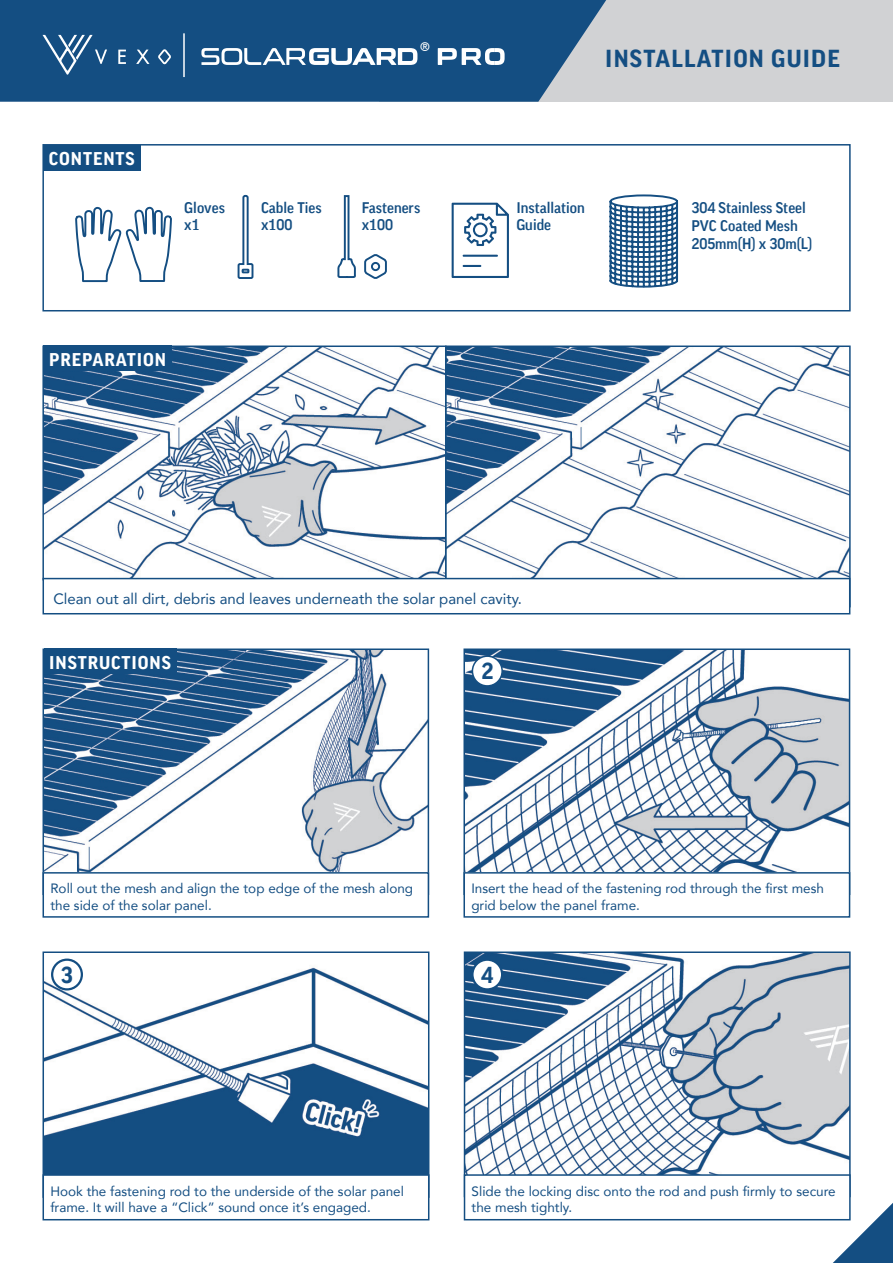
<style>
.page{position:relative;width:893px;height:1263px;background:#fff}
.page>*{position:absolute;margin:0;border:0;box-sizing:border-box;transform-origin:0 0}
.Paragraph_1{font:700 24px "FF Good Pro";letter-spacing:.05em;color:#144e82}
.Paragraph_Style_1{font:700 22.5px "FF Good Pro";color:#144e82}
.Paragraph_1-2{font:700 18px "FF Good Pro";letter-spacing:.05em;color:#fff}
.Paragraph_Style_1-2{font:500 15px "FF Good Pro";color:#144e82}
.Paragraph_Style_1-3{font:15px "Avenir";color:#144e82}
.Paragraph_Style_1-4{font:13.5px/16.2px "Avenir";color:#144e82}
.t1{font:700 12.3px "DIN Alternate";color:#fff}
</style>
<div class="page">
<img style="left:466px;top:651px;width:381px;height:221px">
<div style="left:463px;top:648px;width:387px;height:247px;border:2px solid #144e82"></div>
<img style="left:46px;top:651px;width:380px;height:221px">
<div style="left:43px;top:648px;width:386px;height:247px;border:2px solid #144e82"></div>
<div style="left:42px;top:144px;width:809px;height:167px;border:2px solid #144e82"></div>
<div style="left:379px;top:0;width:514px;height:101px;background:#d1d2d4"></div>
<svg style="left:0;top:0;width:606px;height:102px;fill:#144e82"></svg>
<svg style="left:201px;top:48px;width:216px;height:17px"></svg>
<svg style="left:438px;top:48px;width:67px;height:17px"></svg>
<svg style="left:43px;top:35px;width:64px;height:40px"></svg>
<svg style="left:118px;top:50px;width:8px;height:14px"></svg>
<svg style="left:136px;top:50px;width:14px;height:14px"></svg>
<svg style="left:158px;top:49px;width:13px;height:15px"></svg>
<hr style="left:183px;top:33px;width:2px;height:44px;background:#fff">
<svg style="left:833px;top:1203px;width:60px;height:60px"></svg>
<img style="left:45px;top:348px;width:398px;height:229px">
<div style="left:42px;top:345px;width:404px;height:235px;border:2px solid #144e82"></div>
<div style="left:44px;top:345px;width:128px;height:26px;background:#144e82"></div>
<div style="left:44px;top:648px;width:132px;height:26px;background:#144e82"></div>
<div style="left:43px;top:145px;width:97px;height:26px;background:#144e82"></div>
<img style="left:448px;top:348px;width:400px;height:230px">
<div style="left:445px;top:345px;width:406px;height:262px;border:2px solid #144e82"></div>
<div style="left:43px;top:579px;width:807px;height:35px;background:#fff"></div>
<div style="left:43px;top:578px;width:807px;height:36px;border:2px solid #144e82"></div>
<svg style="left:75px;top:206px;width:97px;height:77px"></svg>
<svg style="left:237px;top:194px;width:17px;height:85px"></svg>
<svg style="left:364px;top:254px;width:23px;height:25px"></svg>
<svg style="left:337px;top:195px;width:19px;height:83px"></svg>
<svg style="left:452px;top:203px;width:57px;height:75px"></svg>
<svg style="left:609px;top:194px;width:70px;height:94px"></svg>
<div style="left:472px;top:656px;width:30px;height:30px;background:#fff;border-radius:50%"></div>
<div style="left:472px;top:655px;width:31px;height:32px;border:2px solid #144e82;border-radius:50%"></div>
<div style="left:464px;top:873px;width:385px;height:44px;background:#fff"></div>
<div style="left:463px;top:872px;width:387px;height:46px;border:2px solid #144e82"></div>
<div style="left:43px;top:873px;width:385px;height:44px;background:#fff"></div>
<div style="left:43px;top:872px;width:386px;height:46px;border:2px solid #144e82"></div>
<img style="left:46px;top:961px;width:380px;height:213px">
<div style="left:43px;top:951px;width:386px;height:247px;border:2px solid #144e82"></div>
<img style="left:467px;top:954px;width:381px;height:220px">
<div style="left:464px;top:951px;width:387px;height:246px;border:2px solid #144e82"></div>
<div style="left:52px;top:960px;width:30px;height:29px;background:#fff;border-radius:50%"></div>
<div style="left:51px;top:958px;width:32px;height:32px;border:2px solid #144e82;border-radius:50%"></div>
<div style="left:43px;top:1175px;width:386px;height:45px;background:#fff"></div>
<div style="left:43px;top:1174px;width:386px;height:46px;border:2px solid #144e82"></div>
<div style="left:464px;top:1175px;width:386px;height:45px;background:#fff"></div>
<div style="left:464px;top:1174px;width:387px;height:46px;border:2px solid #144e82"></div>
<div style="left:472px;top:960px;width:30px;height:29px;background:#fff;border-radius:50%"></div>
<div style="left:471px;top:958px;width:32px;height:32px;border:2px solid #144e82;border-radius:50%"></div>
<p class="Paragraph_1-2" style="left:49px;top:148px;width:87px">CONTENTS</p>
<p class="t1" style="left:420px;top:37px;width:11px">®</p>
<p class="Paragraph_Style_1-2" style="left:184px;top:199px;width:42px">Gloves</p>
<p class="Paragraph_Style_1-2" style="left:184px;top:216px;width:17px">x1</p>
<p class="Paragraph_Style_1-2" style="left:261px;top:199px;width:62px">Cable Ties</p>
<p class="Paragraph_Style_1-2" style="left:261px;top:216px;width:33px">x100</p>
<p class="Paragraph_Style_1-2" style="left:362px;top:199px;width:60px">Fasteners</p>
<p class="Paragraph_Style_1-2" style="left:362px;top:216px;width:33px">x100</p>
<p class="Paragraph_1-2" style="left:49px;top:349px;width:118px">PREPARATION</p>
<p class="Paragraph_1" style="left:605px;top:44px;width:236px">INSTALLATION GUIDE</p>
<p class="Paragraph_Style_1-2" style="left:516px;top:199px;width:70px">Installation</p>
<p class="Paragraph_Style_1-2" style="left:516px;top:216px;width:36px">Guide</p>
<p class="Paragraph_Style_1-2" style="left:691px;top:199px;width:116px">304 Stainless Steel</p>
<p class="Paragraph_Style_1-2" style="left:691px;top:217px;width:108px">PVC Coated Mesh</p>
<p class="Paragraph_Style_1-2" style="left:691px;top:235px;width:122px">205mm(H) x 30m(L)</p>
<p class="Paragraph_Style_1-3" style="left:53px;top:586px;width:470px">Clean out all dirt, debris and leaves underneath the solar panel cavity.</p>
<p class="Paragraph_1-2" style="left:49px;top:652px;width:123px">INSTRUCTIONS</p>
<p class="Paragraph_Style_1" style="left:481px;top:659px;width:13px">2</p>
<p class="Paragraph_Style_1-4" style="left:50px;top:880px;width:364px">Roll out the mesh and align the top edge of the mesh along the side of the solar panel.</p>
<p class="Paragraph_Style_1" style="left:61px;top:962px;width:13px">3</p>
<p class="Paragraph_Style_1-4" style="left:471px;top:880px;width:354px">Insert the head of the fastening rod through the first mesh grid below the panel frame.</p>
<p class="Paragraph_Style_1" style="left:481px;top:962px;width:13px">4</p>
<p class="Paragraph_Style_1-4" style="left:50px;top:1182px;width:355px">Hook the fastening rod to the underside of the solar panel frame. It will have a “Click” sound once it’s engaged.</p>
<p class="Paragraph_Style_1-4" style="left:472px;top:1182px;width:366px">Slide the locking disc onto the rod and push firmly to secure the mesh tightly.</p>
</div>
